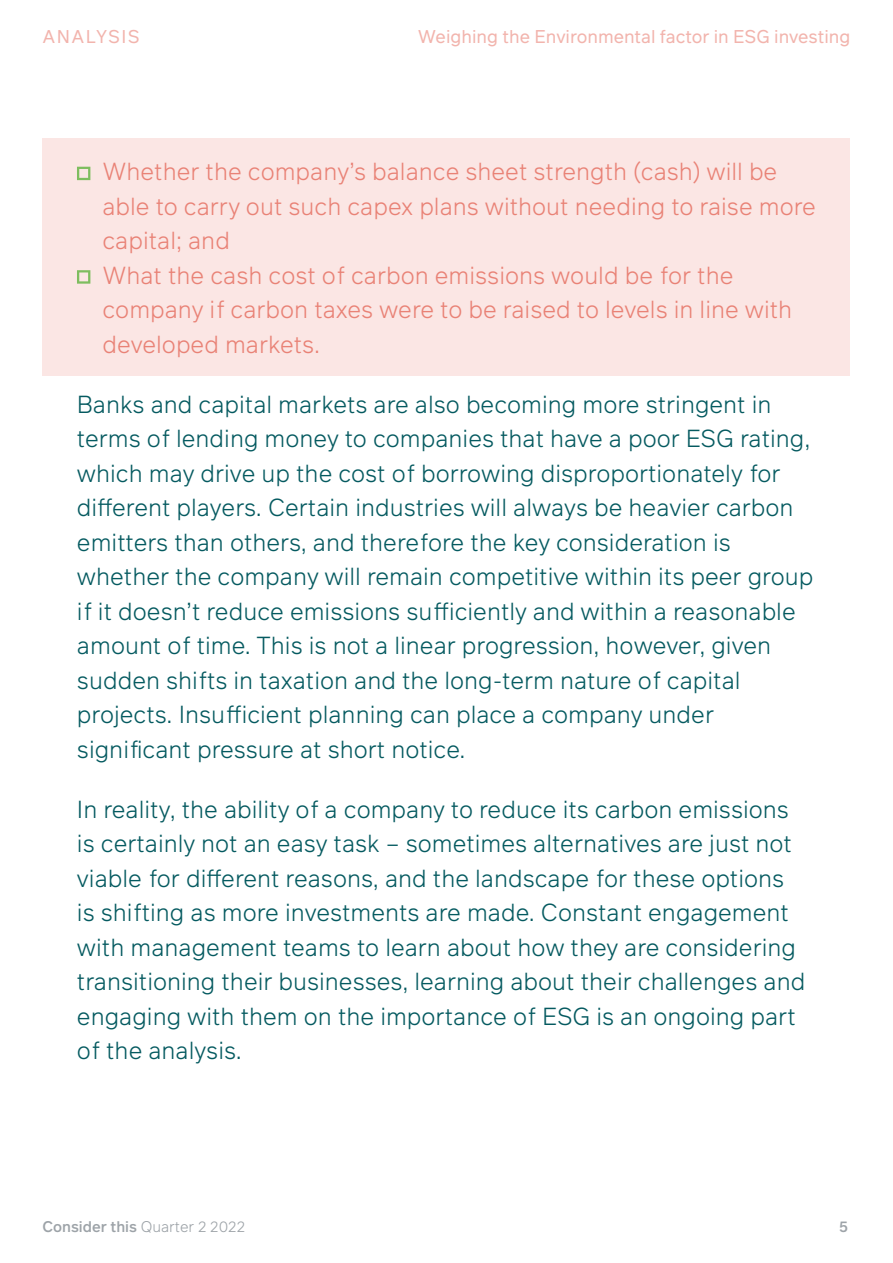
<style>
.page{position:relative;width:893px;height:1263px;background:#fff}
.page>*{position:absolute;margin:0;border:0;box-sizing:border-box;transform-origin:0 0}
.t1{font:300 24px/34.5px "Infra";color:#055a60}
.t2{font:300 24px/34.5px "Infra";color:#e98276}
.t3{font:18px "Infra";color:#f2b4ad}
.t4{font:18px "Infra";letter-spacing:.08em;color:#f2b4ad}
.t5{font:500 15px "Infra";color:#9da3a8}
.s1{font-weight:300}
</style>
<div class="page">
<div style="left:43px;top:138px;width:807px;height:237px;background:#fbe6e4"></div>
<svg style="left:77px;top:167px;width:13px;height:13px"></svg>
<svg style="left:77px;top:270px;width:13px;height:14px"></svg>
<p class="t4" style="left:43px;top:23px;width:99px">ANALYSIS</p>
<p class="t3" style="left:418px;top:23px;width:434px">Weighing the Environmental factor in ESG investing</p>
<p class="t2" style="left:102px;top:154px;width:715px">Whether the company’s balance sheet strength (cash) will be able to carry out such capex plans without needing to raise more capital; and<br>What the cash cost of carbon emissions would be for the company if carbon taxes were to be raised to levels in line with developed markets.</p>
<p class="t1" style="left:77px;top:386px;width:738px">Banks and capital markets are also becoming more stringent in terms of lending money to companies that have a poor ESG rating, which may drive up the cost of borrowing disproportionately for different players. Certain industries will always be heavier carbon emitters than others, and therefore the key consideration is whether the company will remain competitive within its peer group if it doesn’t reduce emissions sufficiently and within a reasonable amount of time. This is not a linear progression, however, given sudden shifts in taxation and the long-term nature of capital projects. Insufficient planning can place a company under significant pressure at short notice.</p>
<p class="t1" style="left:77px;top:791px;width:730px">In reality, the ability of a company to reduce its carbon emissions is certainly not an easy task – sometimes alternatives are just not viable for different reasons, and the landscape for these options is shifting as more investments are made. Constant engagement with management teams to learn about how they are considering transitioning their businesses, learning about their challenges and engaging with them on the importance of ESG is an ongoing part of the analysis.</p>
<p class="t5" style="left:43px;top:1216px;width:204px">Consider this <span class="s1">Quarter 2 2022</span></p>
<p class="t5" style="left:839px;top:1216px;width:10px">5</p>
</div>
